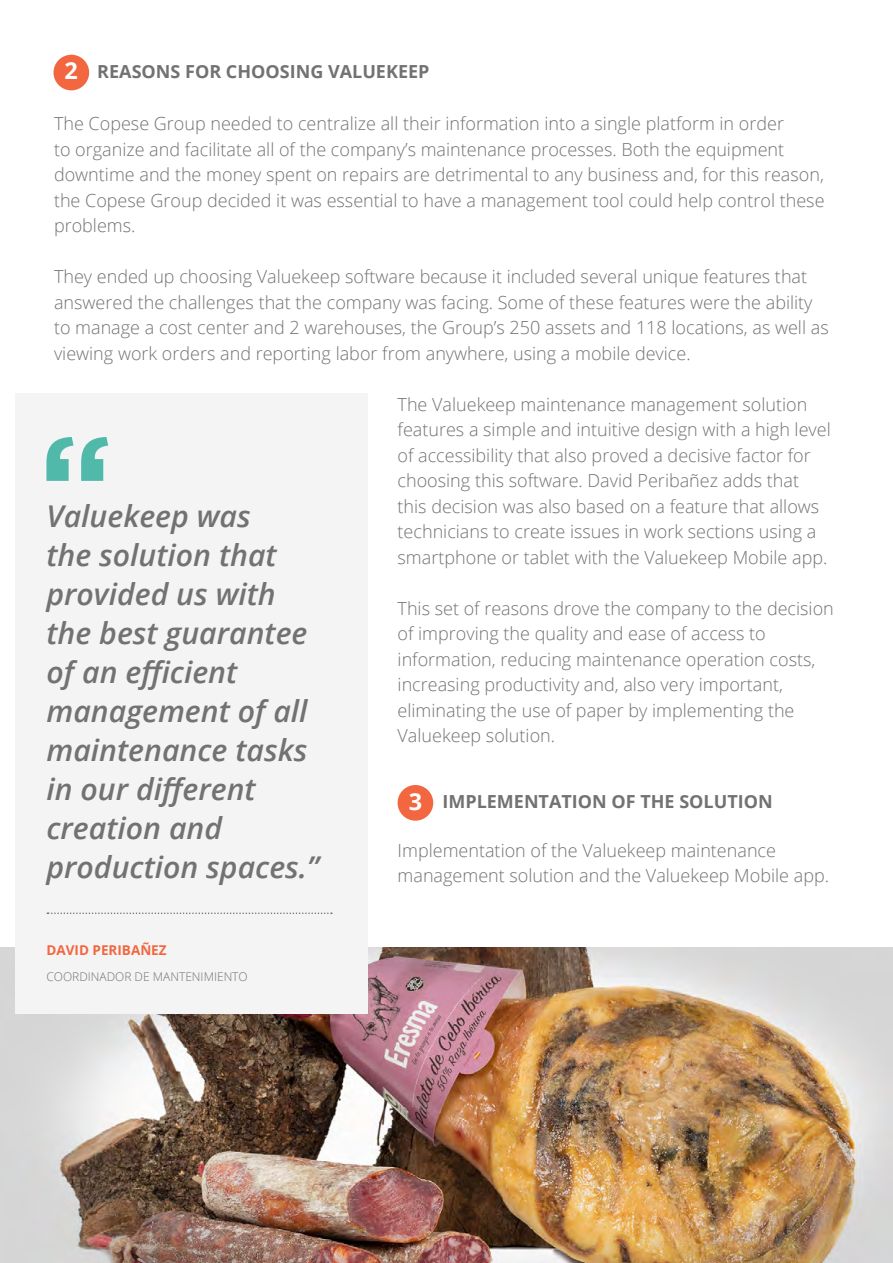
<style>
.page{position:relative;width:893px;height:1263px;background:#fff}
.page>*{position:absolute;margin:0;border:0;box-sizing:border-box;transform-origin:0 0}
.t1{font:italic 600 30px/39px "Open Sans";color:#727272}
.t2{font:700 23.4px "Open Sans";color:#fff}
.t3{font:300 18px/25.5px "Open Sans";color:#727272}
.t4{font:700 18px "Open Sans";color:#727272}
.t5{font:700 13.5px "Open Sans";color:#f26640}
.t6{font:300 12px "Open Sans";color:#727272}
</style>
<div class="page">
<img style="left:1px;top:947px;width:892px;height:316px">
<div style="left:15px;top:393px;width:353px;height:621px;background:#f4f4f4"></div>
<div style="left:53px;top:55px;width:36px;height:35px;background:#f26640;border-radius:50%"></div>
<svg style="left:47px;top:912px;width:285px;height:2px"></svg>
<svg style="left:46px;top:437px;width:62px;height:44px"></svg>
<div style="left:398px;top:785px;width:35px;height:36px;background:#f26640;border-radius:50%"></div>
<p class="t2" style="left:65px;top:54px;width:15px">2</p>
<p class="t4" style="left:97px;top:59px;width:334px">REASONS FOR CHOOSING VALUEKEEP</p>
<p class="t3" style="left:54px;top:110px;width:772px">The Copese Group needed to centralize all their information into a single platform in order<br>to organize and facilitate all of the company’s maintenance processes. Both the equipment downtime and the money spent on repairs are detrimental to any business and, for this reason, the Copese Group decided it was essential to have a management tool could help control these problems.</p>
<p class="t3" style="left:54px;top:263px;width:776px">They ended up choosing Valuekeep software because it included several unique features that answered the challenges that the company was facing. Some of these features were the ability to manage a cost center and 2 warehouses, the Group’s 250 assets and 118 locations, as well as viewing work orders and reporting labor from anywhere, using a mobile device.</p>
<p class="t3" style="left:398px;top:391px;width:435px">The Valuekeep maintenance management solution features a simple and intuitive design with a high level of accessibility that also proved a decisive factor for choosing this software. David Peribañez adds that this decision was also based on a feature that allows technicians to create issues in work sections using a smartphone or tablet with the Valuekeep Mobile app.</p>
<p class="t3" style="left:398px;top:595px;width:438px">This set of reasons drove the company to the decision of improving the quality and ease of access to information, reducing maintenance operation costs, increasing productivity and, also very important, eliminating the use of paper by implementing the Valuekeep solution.</p>
<h1 class="t1" style="left:46px;top:496px;width:274px">Valuekeep was<br>the solution that provided us with the best guarantee of an efficient management of all maintenance tasks in our different creation and production spaces.”</h1>
<p class="t2" style="left:409px;top:785px;width:15px">3</p>
<p class="t4" style="left:442px;top:789px;width:332px">IMPLEMENTATION OF THE SOLUTION</p>
<p class="t3" style="left:398px;top:837px;width:433px">Implementation of the Valuekeep maintenance management solution and the Valuekeep Mobile app.</p>
<p class="t5" style="left:46px;top:941px;width:122px">DAVID PERIBAÑEZ</p>
<p class="t6" style="left:46px;top:968px;width:203px">COORDINADOR DE MANTENIMIENTO</p>
</div>
